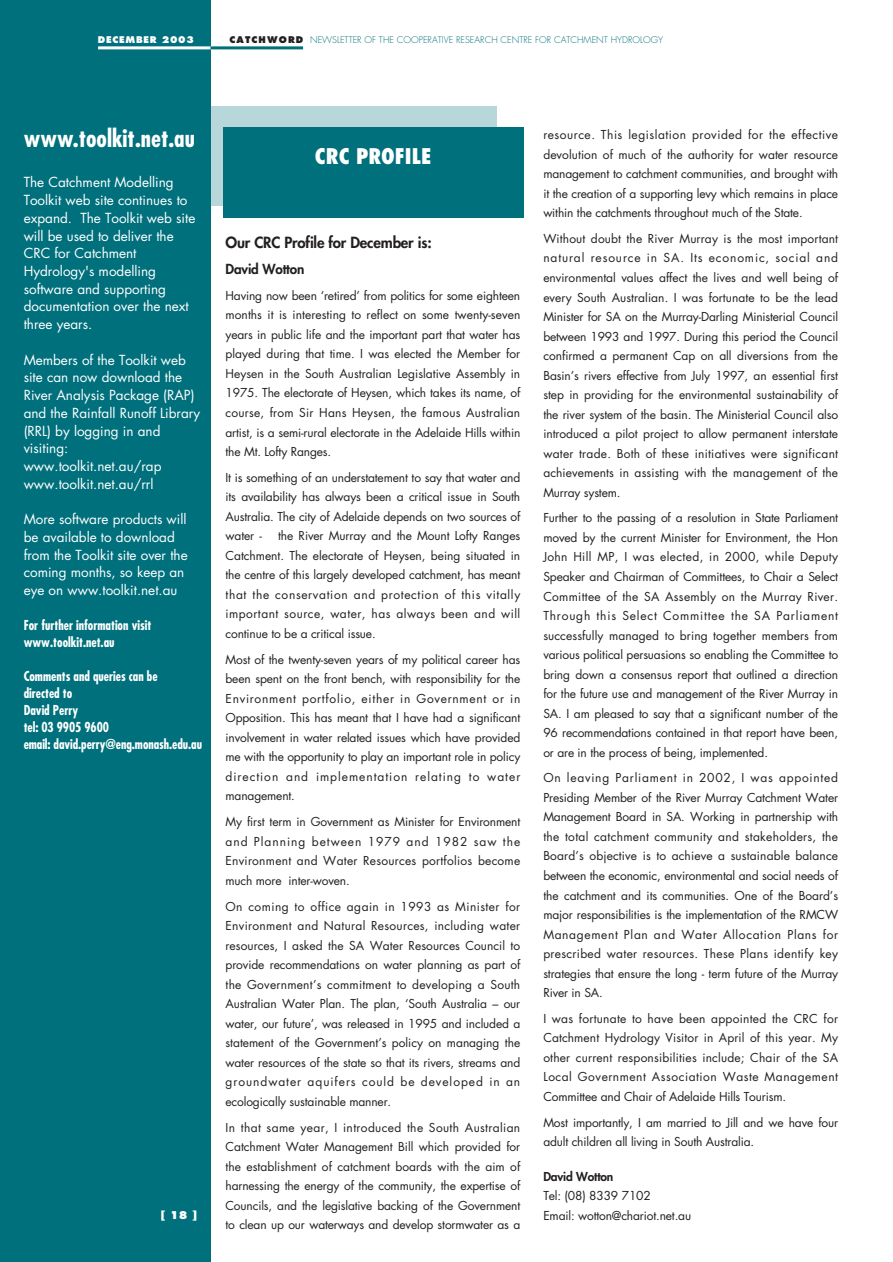
<style>
.page{position:relative;width:893px;height:1262px;background:#fff}
.page>*{position:absolute;margin:0;border:0;box-sizing:border-box;transform-origin:0 0}
.t1{font:700 condensed 24px "Futura";color:#fff}
.t2{font:800 condensed 21px "Futura";color:#fff}
.t3{font:800 15px "Futura";letter-spacing:-.01em;color:#231f20}
.t4{font:13.5px/17.7px "Futura";color:#fff}
.t5{font:800 13.5px "Futura";letter-spacing:-.01em;color:#231f20}
.t6{font:700 condensed 13.35px/17px "Futura";color:#fff;scale:.95 1}
.t7{font:12px/19.5px "Futura";letter-spacing:-.01em;color:#231f20;text-align:justify}
.t8{font:800 12px "Futura";letter-spacing:-.01em;color:#231f20}
.t9{font:800 10.5px "Futura";color:#fff}
.t10{font:300 9px "Futura";color:#00707c}
.t11{font:800 9px "Futura";letter-spacing:.085em;color:#fff}
.s1{font-weight:800;color:#231f20}
</style>
<div class="page">
<div style="left:186px;top:107px;width:311px;height:99px;background:#b8d7db"></div>
<div style="left:223px;top:127px;width:300px;height:91px;background:#00707c"></div>
<div style="left:0;top:0;width:210px;height:1261px;background:#00707c"></div>
<hr style="left:98px;top:46px;width:114px;height:3px;background:#fff">
<hr style="left:210px;top:46px;width:93px;height:3px;background:#00707c">
<p class="t11" style="left:98px;top:36px;width:98px">DECEMBER 2003</p>
<p class="t10" style="left:229px;top:36px;width:435px"><span class="s1">CATCHWORD</span> NEWSLETTER OF THE COOPERATIVE RESEARCH CENTRE FOR CATCHMENT HYDROLOGY</p>
<h1 class="t1" style="left:24px;top:128px;width:173px">www.toolkit.net.au</h1>
<p class="t4" style="left:24px;top:175px;width:173px">The Catchment Modelling<br>Toolkit web site continues to expand. The Toolkit web site will be used to deliver the<br>CRC for Catchment<br>Hydrology's modelling software and supporting documentation over the next three years.</p>
<p class="t4" style="left:24px;top:352px;width:178px">Members of the Toolkit web site can now download the<br>River Analysis Package (RAP) and the Rainfall Runoff Library (RRL) by logging in and visiting: www.toolkit.net.au/rap www.toolkit.net.au/rrl</p>
<p class="t4" style="left:24px;top:511px;width:165px">More software products will be available to download from the Toolkit site over the coming months, so keep an eye on www.toolkit.net.au</p>
<p class="t6" style="left:24px;top:618px;width:136px">For further information visit www.toolkit.net.au</p>
<p class="t6" style="left:24px;top:668px;width:189px">Comments and queries can be<br>directed to<br>David Perry<br>tel: 03 9905 9600<br>email: david.perry@eng.monash.edu.au</p>
<p class="t9" style="left:161px;top:1210px;width:38px">[ 18 ]</p>
<h2 class="t2" style="left:315px;top:147px;width:118px">CRC PROFILE</h2>
<p class="t3" style="left:225px;top:235px;width:208px">Our CRC Profile for December is:</p>
<p class="t5" style="left:225px;top:263px;width:80px">David Wotton</p>
<p class="t7" style="left:225px;top:287px;width:296px">Having now been ‘retired’ from politics for some eighteen months it is interesting to reflect on some twenty-seven years in public life and the important part that water has played during that time. I was elected the Member for Heysen in the South Australian Legislative Assembly in 1975. The electorate of Heysen, which takes its name, of course, from Sir Hans Heysen, the famous Australian artist, is a semi-rural electorate in the Adelaide Hills within the Mt. Lofty Ranges.</p>
<p class="t7" style="left:225px;top:469px;width:296px">It is something of an understatement to say that water and its availability has always been a critical issue in South Australia. The city of Adelaide depends on two sources of water -</p>
<p class="t7" style="left:225px;top:527px;width:296px;text-indent:53px">the River Murray and the Mount Lofty Ranges Catchment. The electorate of Heysen, being situated in the centre of this largely developed catchment, has meant that the conservation and protection of this vitally important source, water, has always been and will continue to be a critical issue.</p>
<p class="t7" style="left:225px;top:650px;width:296px">Most of the twenty-seven years of my political career has been spent on the front bench, with responsibility for the Environment portfolio, either in Government or in Opposition. This has meant that I have had a significant involvement in water related issues which have provided me with the opportunity to play an important role in policy direction and implementation relating to water management.</p>
<p class="t7" style="left:225px;top:813px;width:296px">My first term in Government as Minister for Environment and Planning between 1979 and 1982 saw the Environment and Water Resources portfolios become much more inter-woven.</p>
<p class="t7" style="left:225px;top:897px;width:296px">On coming to office again in 1993 as Minister for Environment and Natural Resources, including water resources, I asked the SA Water Resources Council to provide recommendations on water planning as part of the Government’s commitment to developing a South Australian Water Plan. The plan, ‘South Australia – our water, our future’, was released in 1995 and included a statement of the Government’s policy on managing the water resources of the state so that its rivers, streams and groundwater aquifers could be developed in an ecologically sustainable manner.</p>
<p class="t7" style="left:225px;top:1118px;width:296px">In that same year, I introduced the South Australian Catchment Water Management Bill which provided for the establishment of catchment boards with the aim of harnessing the energy of the community, the expertise of Councils, and the legislative backing of the Government to clean up our waterways and develop stormwater as a</p>
<p class="t7" style="left:543px;top:126px;width:296px">resource. This legislation provided for the effective devolution of much of the authority for water resource management to catchment communities, and brought with it the creation of a supporting levy which remains in place within the catchments throughout much of the State.</p>
<p class="t7" style="left:543px;top:230px;width:296px">Without doubt the River Murray is the most important natural resource in SA. Its economic, social and environmental values affect the lives and well being of every South Australian. I was fortunate to be the lead Minister for SA on the Murray-Darling Ministerial Council between 1993 and 1997. During this period the Council confirmed a permanent Cap on all diversions from the Basin’s rivers effective from July 1997, an essential first step in providing for the environmental sustainability of the river system of the basin. The Ministerial Council also introduced a pilot project to allow permanent interstate water trade. Both of these initiatives were significant achievements in assisting with the management of the Murray system.</p>
<p class="t7" style="left:543px;top:509px;width:296px">Further to the passing of a resolution in State Parliament moved by the current Minister for Environment, the Hon John Hill MP, I was elected, in 2000, while Deputy Speaker and Chairman of Committees, to Chair a Select Committee of the SA Assembly on the Murray River.<br>Through this Select Committee the SA Parliament successfully managed to bring together members from various political persuasions so enabling the Committee to bring down a consensus report that outlined a direction for the future use and management of the River Murray in SA. I am pleased to say that a significant number of the 96 recommendations contained in that report have been, or are in the process of being, implemented.</p>
<p class="t7" style="left:543px;top:769px;width:296px">On leaving Parliament in 2002, I was appointed Presiding Member of the River Murray Catchment Water Management Board in SA. Working in partnership with the total catchment community and stakeholders, the Board’s objective is to achieve a sustainable balance between the economic, environmental and social needs of the catchment and its communities. One of the Board’s major responsibilities is the implementation of the RMCW Management Plan and Water Allocation Plans for prescribed water resources. These Plans identify key strategies that ensure the long - term future of the Murray River in SA.</p>
<p class="t7" style="left:543px;top:1009px;width:296px">I was fortunate to have been appointed the CRC for Catchment Hydrology Visitor in April of this year. My other current responsibilities include; Chair of the SA Local Government Association Waste Management Committee and Chair of Adelaide Hills Tourism.</p>
<p class="t7" style="left:543px;top:1113px;width:296px">Most importantly, I am married to Jill and we have four adult children all living in South Australia.</p>
<p class="t8" style="left:543px;top:1170px;width:72px">David Wotton</p>
<p class="t7" style="left:543px;top:1187px;width:149px">Tel: (08) 8339 7102<br>Email: wotton@chariot.net.au</p>
</div>
